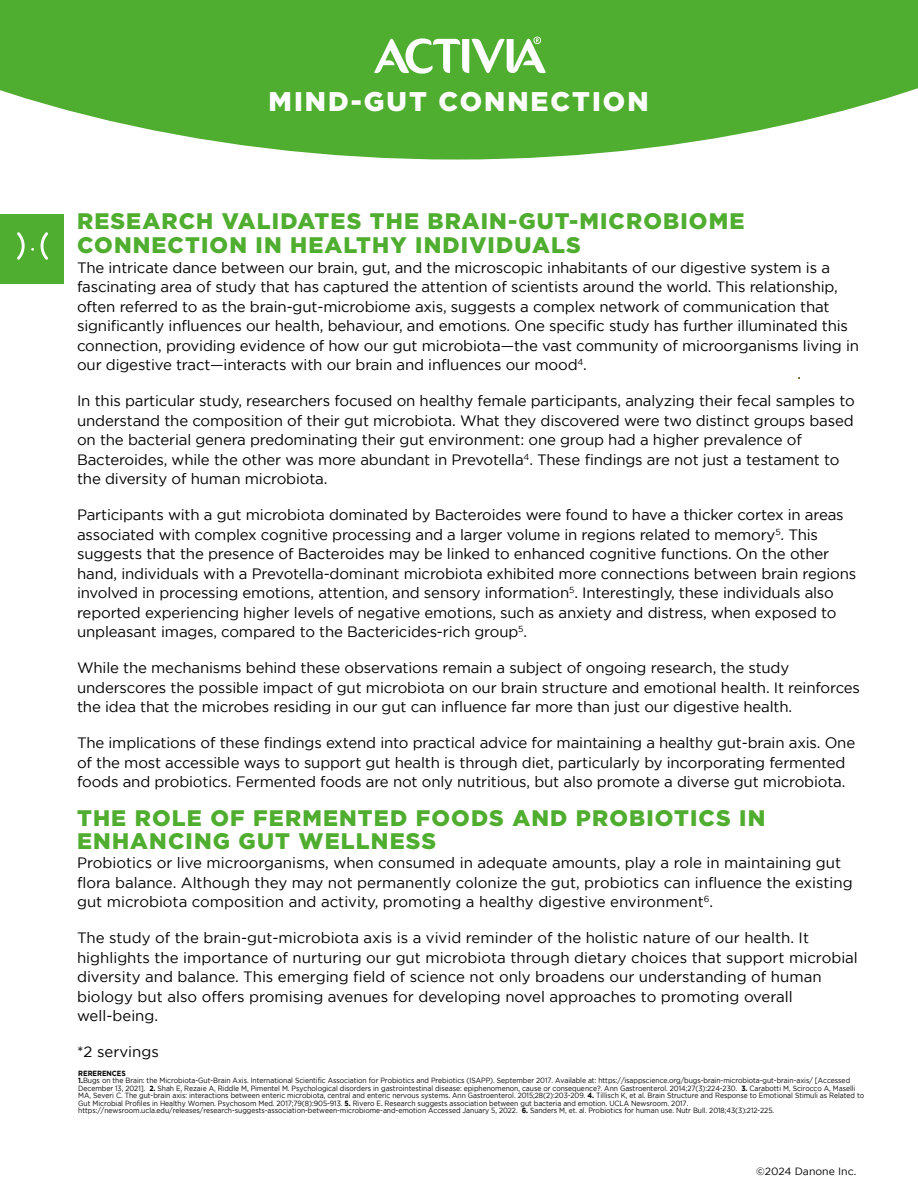
<style>
.page{position:relative;width:918px;height:1188px;background:#fff}
.page>*{position:absolute;margin:0;border:0;box-sizing:border-box;transform-origin:0 0}
.t1{font:900 27px "Gotham";letter-spacing:.075em;color:#fff}
.t2{font:900 22.5px/24px "Gotham";letter-spacing:.05em;color:#4fad2f}
.t3{font:15px/19.5px "Gotham";letter-spacing:-.01em;color:#000}
.t4{font:10.5px "Gotham";color:#000}
.t5{font:7.5px/7.5px "Gotham";letter-spacing:-.005em;color:#000100;scale:.91 1}
.s1{font-weight:700}
</style>
<div class="page">
<svg style="left:0;top:0;width:918px;height:160px;background:#69b94e"></svg>
<div style="left:0;top:214px;width:63px;height:69px;background:#4fad2f"></div>
<svg style="left:17px;top:232px;width:31px;height:28px"></svg>
<svg style="left:374px;top:37px;width:172px;height:37px"></svg>
<h1 class="t1" style="left:269px;top:86px;width:381px">MIND-GUT CONNECTION</h1>
<h2 class="t2" style="left:77px;top:209px;width:669px">RESEARCH VALIDATES THE BRAIN-GUT-MICROBIOME<br>CONNECTION IN HEALTHY INDIVIDUALS</h2>
<p class="t3" style="left:77px;top:257px;width:784px">The intricate dance between our brain, gut, and the microscopic inhabitants of our digestive system is a fascinating area of study that has captured the attention of scientists around the world. This relationship, often referred to as the brain-gut-microbiome axis, suggests a complex network of communication that significantly influences our health, behaviour, and emotions. One specific study has further illuminated this connection, providing evidence of how our gut microbiota—the vast community of microorganisms living in our digestive tract—interacts with our brain and influences our mood<sup>4</sup>.</p>
<p class="t3" style="left:77px;top:391px;width:779px">In this particular study, researchers focused on healthy female participants, analyzing their fecal samples to understand the composition of their gut microbiota. What they discovered were two distinct groups based on the bacterial genera predominating their gut environment: one group had a higher prevalence of Bacteroides, while the other was more abundant in Prevotella<sup>4</sup>. These findings are not just a testament to the diversity of human microbiota.</p>
<p class="t3" style="left:77px;top:505px;width:781px">Participants with a gut microbiota dominated by Bacteroides were found to have a thicker cortex in areas associated with complex cognitive processing and a larger volume in regions related to memory<sup>5</sup>. This suggests that the presence of Bacteroides may be linked to enhanced cognitive functions. On the other hand, individuals with a Prevotella-dominant microbiota exhibited more connections between brain regions involved in processing emotions, attention, and sensory information<sup>5</sup>. Interestingly, these individuals also reported experiencing higher levels of negative emotions, such as anxiety and distress, when exposed to unpleasant images, compared to the Bactericides-rich group<sup>5</sup>.</p>
<p class="t3" style="left:77px;top:658px;width:785px">While the mechanisms behind these observations remain a subject of ongoing research, the study underscores the possible impact of gut microbiota on our brain structure and emotional health. It reinforces the idea that the microbes residing in our gut can influence far more than just our digestive health.</p>
<p class="t3" style="left:77px;top:733px;width:780px">The implications of these findings extend into practical advice for maintaining a healthy gut-brain axis. One of the most accessible ways to support gut health is through diet, particularly by incorporating fermented foods and probiotics. Fermented foods are not only nutritious, but also promote a diverse gut microbiota.</p>
<h2 class="t2" style="left:77px;top:806px;width:690px;line-height:22.5px">THE ROLE OF FERMENTED FOODS AND PROBIOTICS IN<br>ENHANCING GUT WELLNESS</h2>
<p class="t3" style="left:77px;top:853px;width:777px">Probiotics or live microorganisms, when consumed in adequate amounts, play a role in maintaining gut flora balance. Although they may not permanently colonize the gut, probiotics can influence the existing gut microbiota composition and activity, promoting a healthy digestive environment<sup>6</sup>.</p>
<p class="t3" style="left:77px;top:928px;width:782px">The study of the brain-gut-microbiota axis is a vivid reminder of the holistic nature of our health. It highlights the importance of nurturing our gut microbiota through dietary choices that support microbial diversity and balance. This emerging field of science not only broadens our understanding of human biology but also offers promising avenues for developing novel approaches to promoting overall well-being.</p>
<p class="t3" style="left:77px;top:1042px;width:83px">*2 servings</p>
<p class="t5" style="left:78px;top:1069px;width:865px"><span class="s1">RERERENCES<br>1.</span>Bugs on the Brain: the Microbiota-Gut-Brain Axis. International Scientific Association for Probiotics and Prebiotics (ISAPP). September 2017. Available at: https://isappscience.org/bugs-brain-microbiota-gut-brain-axis/ [Accessed December 13, 2021]. <span class="s1">2.</span> Shah E, Rezaie A, Riddle M, Pimentel M. Psychological disorders in gastrointestinal disease: epiphenomenon, cause or consequence?. Ann Gastroenterol. 2014;27(3):224-230. <span class="s1">3.</span> Carabotti M, Scirocco A, Maselli MA, Severi C. The gut-brain axis: interactions between enteric microbiota, central and enteric nervous systems. Ann Gastroenterol. 2015;28(2):203-209. <span class="s1">4.</span> Tillisch K, et al. Brain Structure and Response to Emotional Stimuli as Related to Gut Microbial Profiles in Healthy Women. Psychosom Med. 2017;79(8):905-913. <span class="s1">5.</span> Rivero E. Research suggests association between gut bacteria and emotion. UCLA Newsroom. 2017. https://newsroom.ucla.edu/releases/research-suggests-association-between-microbiome-and-emotion Accessed January 5, 2022. <span class="s1">6.</span> Sanders M, et. al. Probiotics for human use. Nutr Bull. 2018;43(3):212-225.</p>
<p class="t4" style="left:756px;top:1165px;width:102px">©2024 Danone Inc.</p>
</div>
